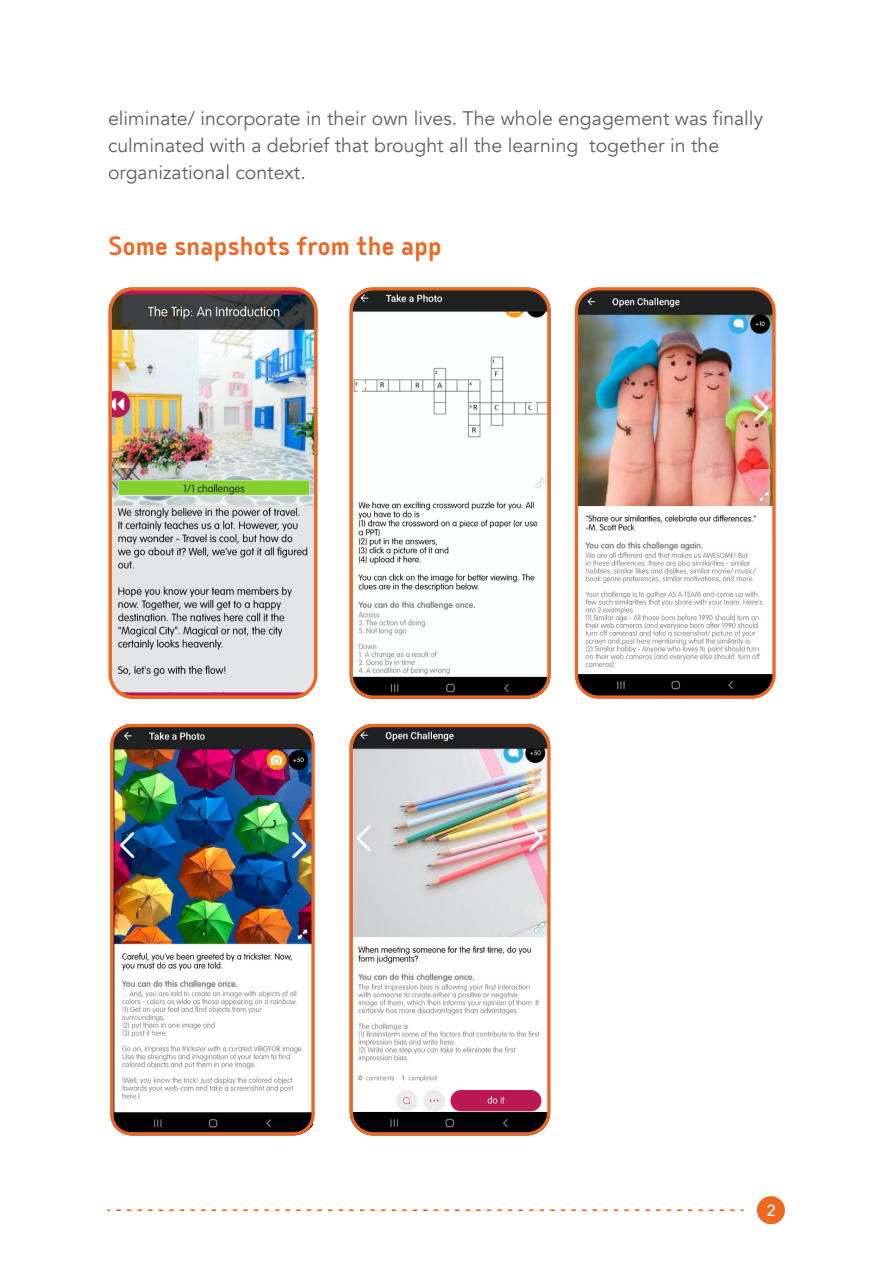
<style>
.page{position:relative;width:893px;height:1263px;background:#fff}
.page>*{position:absolute;margin:0;border:0;box-sizing:border-box;transform-origin:0 0}
.t1{font:500 31.5px "Delm";letter-spacing:.01em;color:#ee6823}
.t2{font:19.5px/27px "Avenir";color:#606160}
.t3{font:500 16.05px "Avenir";color:#fff}
</style>
<div class="page">
<div style="left:757px;top:1196px;width:28px;height:28px;background:#ee6823;border-radius:50%"></div>
<svg style="left:117px;top:1209px;width:626px;height:2px"></svg>
<svg style="left:350px;top:287px;width:200px;height:412px"></svg>
<img style="left:575px;top:287px;width:201px;height:412px">
<img style="left:109px;top:287px;width:208px;height:412px">
<img style="left:110px;top:724px;width:205px;height:411px">
<img style="left:350px;top:724px;width:200px;height:411px">
<p class="t2" style="left:108px;top:105px;width:657px">eliminate/ incorporate in their own lives. The whole engagement was finally culminated with a debrief that brought all the learning together in the organizational context.</p>
<h1 class="t1" style="left:108px;top:227px;width:335px">Some snapshots from the app</h1>
<p class="t3" style="left:767px;top:1196px;width:10px">2</p>
</div>
